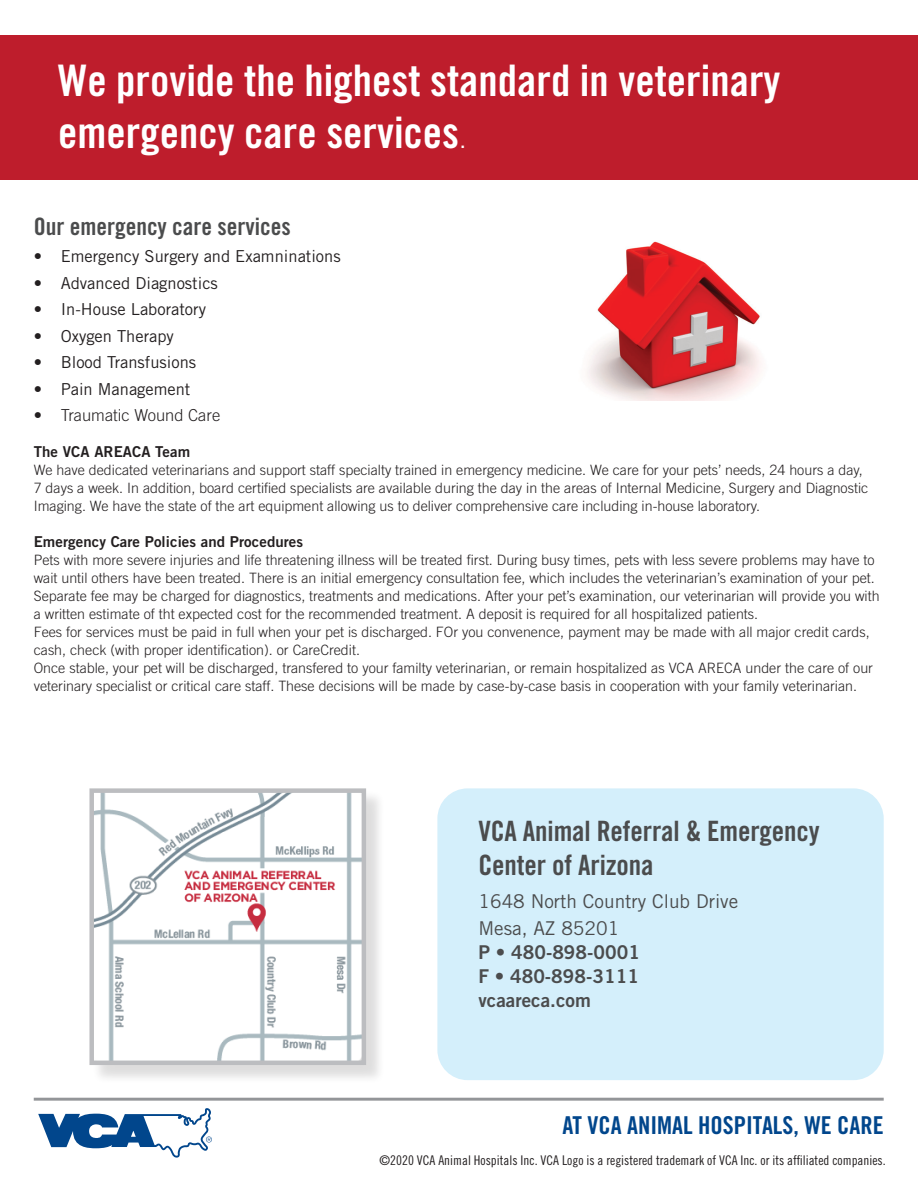
<style>
.page{position:relative;width:918px;height:1188px;background:#fff}
.page>*{position:absolute;margin:0;border:0;box-sizing:border-box;transform-origin:0 0}
.t1{font:43.5px/52.2px "Trade Gothic LT Std Bd Cn 20";color:#fff}
.t2{font:28.05px/34px "Trade Gothic LT Std Bd Cn 20";letter-spacing:-.005em;color:#4b4c4d}
.t3{font:24.6px "Trade Gothic LT Std Bd Cn 20";color:#01468c}
.t4{font:24px "Trade Gothic LT Std Bd Cn 20";color:#4b4c4d}
.t5{font:19.05px/24px "Trade Gothic LT Std Bd 2";color:#4b4c4d;text-align:justify}
.t6{font:19.05px/27px "Trade Gothic LT Std";color:#4b4c4d}
.t7{font:16.5px "Trade Gothic LT Std";color:#231f20}
.t8{font:300 16.5px "Trade Gothic LT Std";color:#231f20}
.t9{font:15px "Trade Gothic LT Std Bd 2";letter-spacing:.005em;color:#231f20}
.t10{font:300 14.25px/18px "Trade Gothic LT Std";color:#231f20}
.t11{font:13.35px "Trade Gothic LT Std Cn 18";color:#231f20}
.s1{font-family:"Trade Gothic LT Std";font-weight:300;font-size:26.7px}
</style>
<div class="page">
<div style="left:0;top:36px;width:918px;height:144px;background:#be1d2c"></div>
<hr style="left:34px;top:1098px;width:850px;height:3px;background:#939598">
<svg style="left:38px;top:1108px;width:174px;height:50px"></svg>
<div style="left:437px;top:788px;width:447px;height:292px;background:#d4effb;border-radius:30px"></div>
<img style="left:587px;top:241px;width:174px;height:159px">
<div style="left:92px;top:791px;width:293px;height:293px;background:#231f20;opacity:.15"></div>
<img style="left:94px;top:793px;width:267px;height:267px">
<div style="left:89px;top:788px;width:277px;height:277px;border:4px solid #bcbdc0"></div>
<h1 class="t1" style="left:58px;top:54px;width:724px">We provide the highest standard in veterinary emergency care services<span class="s1">.</span></h1>
<h3 class="t4" style="left:34px;top:212px;width:259px">Our emergency care services</h3>
<p class="t7" style="left:34px;top:246px;width:308px">• Emergency Surgery and Examninations</p>
<p class="t7" style="left:34px;top:273px;width:186px">• Advanced Diagnostics</p>
<p class="t7" style="left:34px;top:299px;width:174px">• In-House Laboratory</p>
<p class="t7" style="left:34px;top:326px;width:142px">• Oxygen Therapy</p>
<p class="t7" style="left:34px;top:352px;width:164px">• Blood Transfusions</p>
<p class="t7" style="left:34px;top:379px;width:158px">• Pain Management</p>
<p class="t8" style="left:34px;top:406px;width:188px">• Traumatic Wound Care</p>
<p class="t9" style="left:34px;top:443px;width:158px">The VCA AREACA Team</p>
<p class="t10" style="left:34px;top:461px;width:836px">We have dedicated veterinarians and support staff specialty trained in emergency medicine. We care for your pets’ needs, 24 hours a day,<br>7 days a week. In addition, board certified specialists are available during the day in the areas of Internal Medicine, Surgery and Diagnostic<br>Imaging. We have the state of the art equipment allowing us to deliver comprehensive care including in-house laboratory.</p>
<p class="t9" style="left:34px;top:533px;width:271px">Emergency Care Policies and Procedures</p>
<p class="t10" style="left:34px;top:551px;width:847px">Pets with more severe injuries and life threatening illness will be treated first. During busy times, pets with less severe problems may have to wait until others have been treated. There is an initial emergency consultation fee, which includes the veterinarian’s examination of your pet.<br>Separate fee may be charged for diagnostics, treatments and medications. After your pet’s examination, our veterinarian will provide you with a written estimate of tht expected cost for the recommended treatment. A deposit is required for all hospitalized patients.<br>Fees for services must be paid in full when your pet is discharged. FOr you convenence, payment may be made with all major credit cards, cash, check (with proper identification). or CareCredit.<br>Once stable, your pet will be discharged, transfered to your familty veterinarian, or remain hospitalized as VCA ARECA under the care of our veterinary specialist or critical care staff. These decisions will be made by case-by-case basis in cooperation with your family veterinarian.</p>
<h2 class="t2" style="left:478px;top:814px;width:343px">VCA Animal Referral &amp; Emergency<br>Center of Arizona</h2>
<h3 class="t6" style="left:478px;top:888px;width:261px">1648 North Country Club Drive<br>Mesa, AZ 85201</h3>
<h3 class="t5" style="left:478px;top:940px;width:163px">P • 480-898-0001<br>F • 480-898-3111 vcaareca.com</h3>
<h3 class="t3" style="left:562px;top:1110px;width:323px">AT VCA ANIMAL HOSPITALS, WE CARE</h3>
<p class="t11" style="left:380px;top:1152px;width:508px">©2020 VCA Animal Hospitals Inc. VCA Logo is a registered trademark of VCA Inc. or its affiliated companies.</p>
</div>
